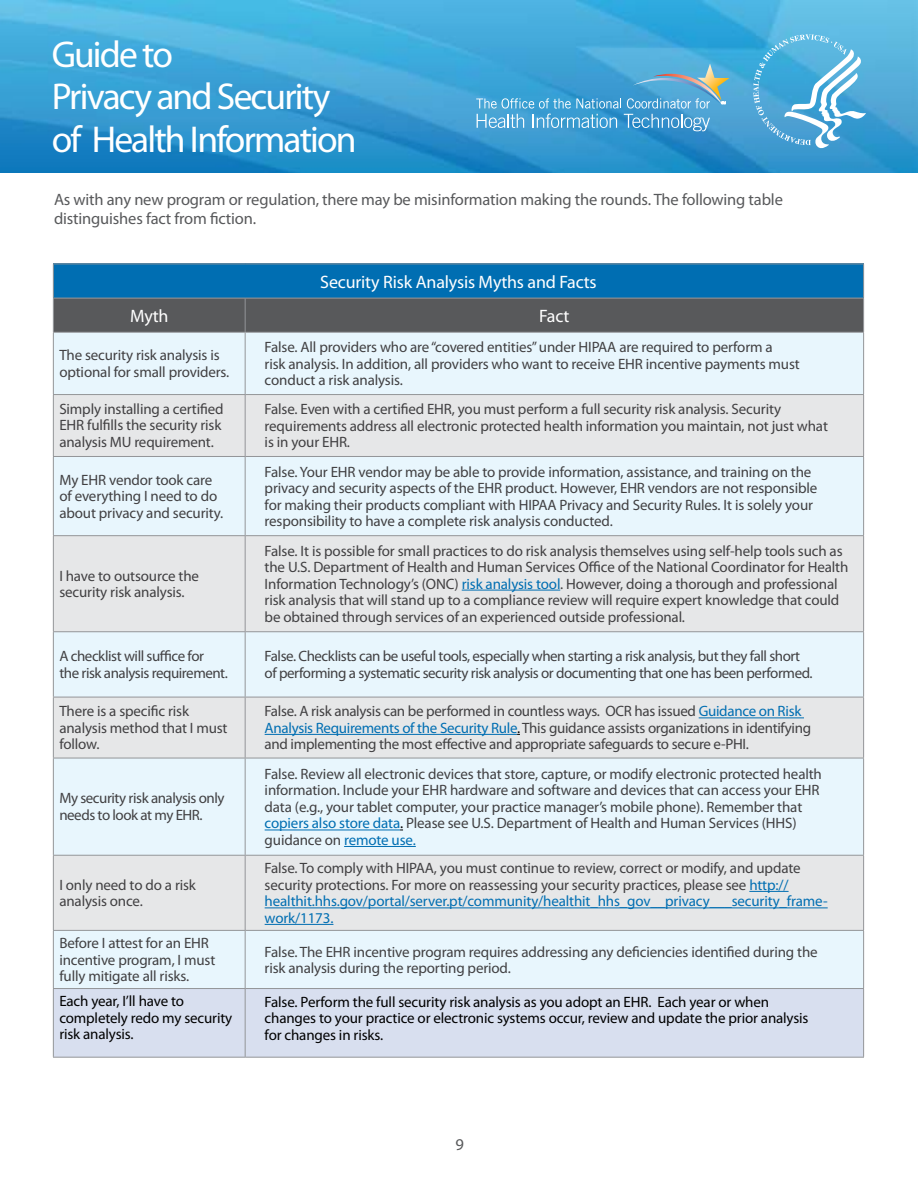
<style>
.page{position:relative;width:918px;height:1188px;background:#fff}
.page>*{position:absolute;margin:0;border:0;box-sizing:border-box;transform-origin:0 0}
.t1{font:37.5px/42.5px "Myriad Pro";letter-spacing:-.05em;color:#fff}
.t2{font:18px "Myriad Pro";letter-spacing:-.01em;color:#fff}
.t3{font:16.5px/19.5px "Myriad Pro";letter-spacing:-.01em;color:#58595b}
.t4{font:15px/16.5px "Myriad Pro";letter-spacing:-.01em;color:#414042}
.t5{font:15px/16.5px "Myriad Pro";letter-spacing:-.03em;color:#414042}
.t6{font:15px/16.5px "Myriad Pro";letter-spacing:-.01em;color:#000}
.s1{color:#006eb2}
.s2{color:#000}
</style>
<div class="page">
<img style="left:0;top:0;width:918px;height:173px">
<svg style="left:476px;top:64px;width:253px;height:67px;background:#54a7d3"></svg>
<svg style="left:753px;top:34px;width:113px;height:114px;background:#64b5dd"></svg>
<div style="left:53px;top:264px;width:811px;height:34px;background:#006eb2"></div>
<div style="left:54px;top:299px;width:809px;height:33px;background:#58595b"></div>
<div style="left:54px;top:333px;width:809px;height:61px;background:#e8f6fd"></div>
<svg style="left:54px;top:395px;width:809px;height:535px;background:#e5ebee"></svg>
<div style="left:54px;top:759px;width:809px;height:96px;background:#e8f6fd"></div>
<div style="left:54px;top:931px;width:809px;height:57px;background:#e8f6fd"></div>
<div style="left:54px;top:989px;width:809px;height:68px;background:#d8dfef"></div>
<hr style="left:53px;top:264px;width:192px;height:1px;background:#939598">
<hr style="left:53px;top:264px;width:1px;height:34px;background:#939598">
<hr style="left:245px;top:264px;width:619px;height:1px;background:#939598">
<hr style="left:863px;top:264px;width:1px;height:34px;background:#939598">
<hr style="left:53px;top:298px;width:192px;height:1px;background:#939598">
<hr style="left:53px;top:298px;width:1px;height:34px;background:#939598">
<hr style="left:245px;top:298px;width:619px;height:1px;background:#939598">
<hr style="left:245px;top:298px;width:1px;height:34px;background:#939598">
<hr style="left:863px;top:298px;width:1px;height:34px;background:#939598">
<hr style="left:53px;top:395px;width:1px;height:61px;background:#939598">
<hr style="left:245px;top:395px;width:1px;height:61px;background:#939598">
<hr style="left:863px;top:395px;width:1px;height:61px;background:#939598">
<hr style="left:53px;top:457px;width:1px;height:78px;background:#939598">
<hr style="left:245px;top:457px;width:1px;height:78px;background:#939598">
<hr style="left:863px;top:457px;width:1px;height:78px;background:#939598">
<hr style="left:53px;top:536px;width:1px;height:95px;background:#939598">
<hr style="left:245px;top:536px;width:1px;height:95px;background:#939598">
<hr style="left:863px;top:536px;width:1px;height:95px;background:#939598">
<hr style="left:53px;top:632px;width:1px;height:65px;background:#939598">
<hr style="left:245px;top:632px;width:1px;height:65px;background:#939598">
<hr style="left:863px;top:632px;width:1px;height:65px;background:#939598">
<hr style="left:53px;top:697px;width:1px;height:61px;background:#939598">
<hr style="left:245px;top:697px;width:1px;height:61px;background:#939598">
<hr style="left:863px;top:697px;width:1px;height:61px;background:#939598">
<hr style="left:53px;top:758px;width:1px;height:97px;background:#939598">
<hr style="left:245px;top:758px;width:1px;height:97px;background:#939598">
<hr style="left:863px;top:758px;width:1px;height:97px;background:#939598">
<hr style="left:53px;top:856px;width:1px;height:74px;background:#939598">
<hr style="left:245px;top:856px;width:1px;height:74px;background:#939598">
<hr style="left:863px;top:856px;width:1px;height:74px;background:#939598">
<hr style="left:53px;top:931px;width:1px;height:57px;background:#939598">
<hr style="left:245px;top:931px;width:1px;height:57px;background:#939598">
<hr style="left:863px;top:931px;width:1px;height:57px;background:#939598">
<hr style="left:53px;top:989px;width:1px;height:68px;background:#939598">
<hr style="left:245px;top:989px;width:1px;height:68px;background:#939598">
<hr style="left:863px;top:989px;width:1px;height:68px;background:#939598">
<hr style="left:53px;top:332px;width:192px;height:1px;background:#939598">
<hr style="left:245px;top:332px;width:619px;height:1px;background:#939598">
<hr style="left:53px;top:333px;width:1px;height:61px;background:#939598">
<hr style="left:53px;top:394px;width:192px;height:1px;background:#939598">
<hr style="left:245px;top:333px;width:1px;height:61px;background:#939598">
<hr style="left:863px;top:333px;width:1px;height:61px;background:#939598">
<hr style="left:245px;top:394px;width:619px;height:1px;background:#939598">
<hr style="left:53px;top:456px;width:192px;height:1px;background:#939598">
<hr style="left:53px;top:535px;width:192px;height:1px;background:#939598">
<hr style="left:53px;top:631px;width:192px;height:1px;background:#939598">
<hr style="left:53px;top:697px;width:192px;height:1px;background:#939598">
<hr style="left:53px;top:758px;width:192px;height:1px;background:#939598">
<hr style="left:53px;top:855px;width:192px;height:1px;background:#939598">
<hr style="left:53px;top:930px;width:192px;height:1px;background:#939598">
<hr style="left:53px;top:988px;width:192px;height:1px;background:#939598">
<hr style="left:53px;top:1057px;width:192px;height:1px;background:#939598">
<hr style="left:245px;top:456px;width:619px;height:1px;background:#939598">
<hr style="left:245px;top:535px;width:619px;height:1px;background:#939598">
<hr style="left:245px;top:631px;width:619px;height:1px;background:#939598">
<hr style="left:245px;top:697px;width:619px;height:1px;background:#939598">
<hr style="left:245px;top:758px;width:619px;height:1px;background:#939598">
<hr style="left:245px;top:855px;width:619px;height:1px;background:#939598">
<hr style="left:245px;top:930px;width:619px;height:1px;background:#939598">
<hr style="left:245px;top:988px;width:619px;height:1px;background:#939598">
<hr style="left:245px;top:1057px;width:619px;height:1px;background:#939598">
<hr style="left:462px;top:590px;width:98px;height:1px;background:#006eb2">
<hr style="left:699px;top:718px;width:105px;height:1px;background:#006eb2">
<hr style="left:265px;top:734px;width:252px;height:1px;background:#006eb2">
<hr style="left:265px;top:830px;width:135px;height:1px;background:#006eb2">
<hr style="left:344px;top:846px;width:72px;height:1px;background:#006eb2">
<hr style="left:749px;top:891px;width:40px;height:1px;background:#006eb2">
<hr style="left:265px;top:908px;width:563px;height:1px;background:#006eb2">
<hr style="left:265px;top:924px;width:68px;height:1px;background:#006eb2">
<h1 class="t1" style="left:52px;top:33px;width:306px">Guide to<br>Privacy and Security of Health Information</h1>
<p class="t3" style="left:54px;top:189px;width:730px">As with any new program or regulation, there may be misinformation making the rounds. The following table distinguishes fact from fiction.</p>
<p class="t2" style="left:320px;top:270px;width:278px">Security Risk Analysis Myths and Facts</p>
<p class="t2" style="left:130px;top:305px;width:40px">Myth</p>
<p class="t2" style="left:539px;top:305px;width:32px">Fact</p>
<p class="t4" style="left:59px;top:347px;width:171px">The security risk analysis is optional for small providers.</p>
<p class="t4" style="left:265px;top:339px;width:537px">False. All providers who are “covered entities” under HIPAA are required to perform a<br>risk analysis. In addition, all providers who want to receive EHR incentive payments must conduct a risk analysis.</p>
<p class="t4" style="left:59px;top:400px;width:166px">Simply installing a certified<br>EHR fulfills the security risk analysis MU requirement.</p>
<p class="t4" style="left:265px;top:401px;width:565px">False. Even with a certified EHR, you must perform a full security risk analysis. Security requirements address all electronic protected health information you maintain, not just what is in your EHR.</p>
<p class="t4" style="left:59px;top:471px;width:165px">My EHR vendor took care of everything I need to do about privacy and security.</p>
<p class="t4" style="left:265px;top:463px;width:554px">False. Your EHR vendor may be able to provide information, assistance, and training on the privacy and security aspects of the EHR product. However, EHR vendors are not responsible for making their products compliant with HIPAA Privacy and Security Rules. It is solely your responsibility to have a complete risk analysis conducted.</p>
<p class="t4" style="left:59px;top:567px;width:141px">I have to outsource the security risk analysis.</p>
<p class="t4" style="left:265px;top:542px;width:585px">False. It is possible for small practices to do risk analysis themselves using self-help tools such as the U.S. Department of Health and Human Services Office of the National Coordinator for Health Information Technology’s (ONC) <span class="s1">risk analysis tool</span>. However, doing a thorough and professional risk analysis that will stand up to a compliance review will require expert knowledge that could be obtained through services of an experienced outside professional.</p>
<p class="t5" style="left:59px;top:648px;width:170px">A checklist will suffice for<br>the risk analysis requirement.</p>
<p class="t5" style="left:265px;top:648px;width:550px">False. Checklists can be useful tools, especially when starting a risk analysis, but they fall short of performing a systematic security risk analysis or documenting that one has been performed.</p>
<p class="t4" style="left:59px;top:703px;width:170px">There is a specific risk analysis method that I must follow.</p>
<p class="t4" style="left:265px;top:703px;width:548px">False. A risk analysis can be performed in countless ways. OCR has issued <span class="s1">Guidance on Risk<br>Analysis Requirements of the Security Rule</span><span class="s2">.</span> This guidance assists organizations in identifying and implementing the most effective and appropriate safeguards to secure e-PHI.</p>
<p class="t5" style="left:59px;top:790px;width:167px">My security risk analysis only needs to look at my EHR.</p>
<p class="t4" style="left:59px;top:876px;width:138px">I only need to do a risk analysis once.</p>
<p class="t4" style="left:265px;top:765px;width:559px">False. Review all electronic devices that store, capture, or modify electronic protected health information. Include your EHR hardware and software and devices that can access your EHR data (e.g., your tablet computer, your practice manager’s mobile phone). Remember that <span class="s1">copiers also store data</span><span class="s2">.</span> Please see U.S. Department of Health and Human Services (HHS) guidance on <span class="s1">remote use.</span></p>
<p class="t4" style="left:265px;top:860px;width:565px">False. To comply with HIPAA, you must continue to review, correct or modify, and update security protections. For more on reassessing your security practices, please see <span class="s1">http:// healthit.hhs.gov/portal/server.pt/community/healthit_hhs_gov__privacy___security_frame&shy;work/1173.</span></p>
<p class="t4" style="left:59px;top:935px;width:157px">Before I attest for an EHR incentive program, I must fully mitigate all risks.</p>
<p class="t4" style="left:265px;top:943px;width:555px">False. The EHR incentive program requires addressing any deficiencies identified during the risk analysis during the reporting period.</p>
<p class="t6" style="left:59px;top:993px;width:175px">Each year, I’ll have to completely redo my security risk analysis.</p>
<p class="t6" style="left:265px;top:993px;width:545px">False. Perform the full security risk analysis as you adopt an EHR. Each year or when changes to your practice or electronic systems occur, review and update the prior analysis for changes in risks.</p>
<p class="t3" style="left:455px;top:1135px;width:10px">9</p>
</div>
